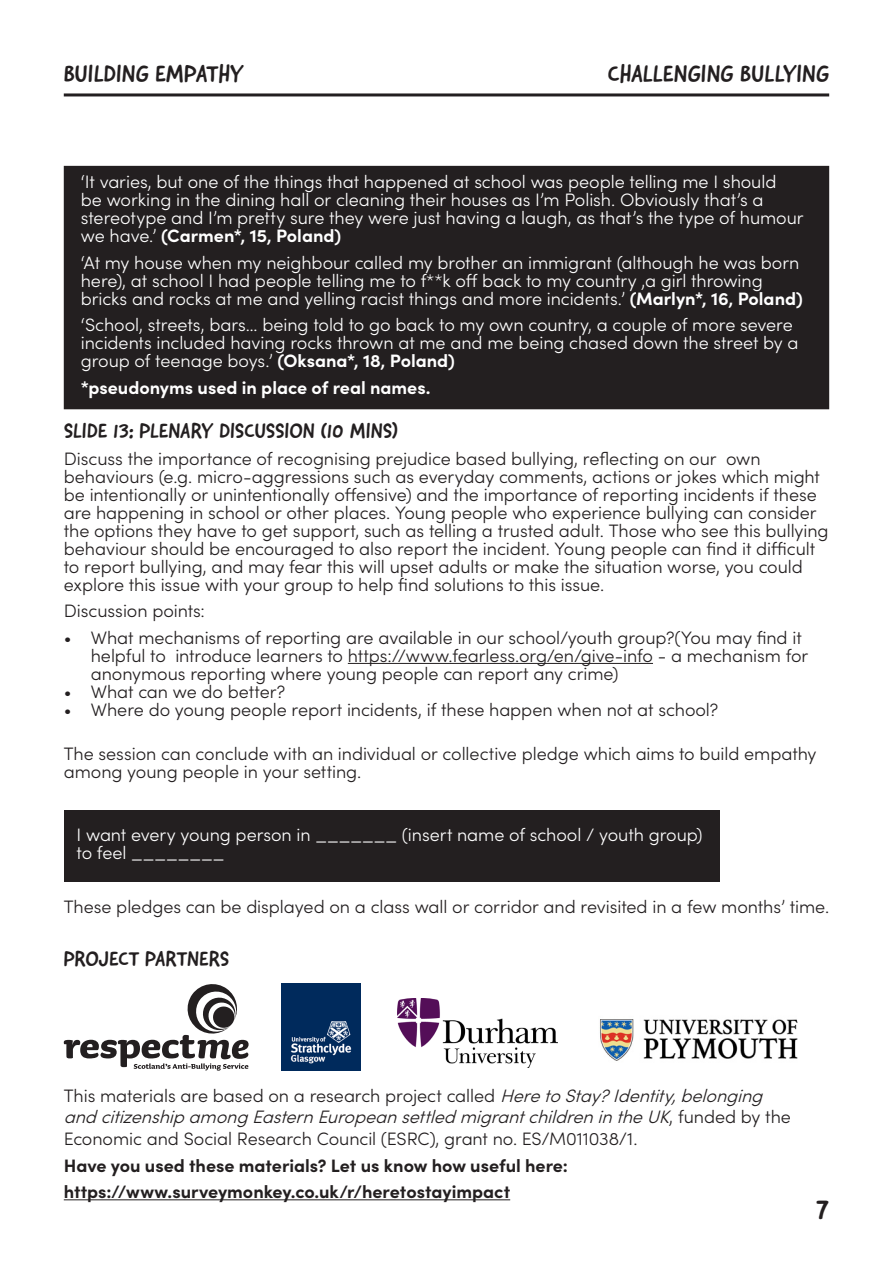
<style>
.page{position:relative;width:893px;height:1263px;background:#fff}
.page>*{position:absolute;margin:0;border:0;box-sizing:border-box;transform-origin:0 0}
.heading{font:27px "Good Dog New";color:#231f20}
.heading-2{font:24px "Good Dog New";letter-spacing:.005em;color:#231f20}
.body{font:21px "Good Dog New";letter-spacing:-.005em;color:#231f20}
.body-2{font:300 18px/18px "Sofia Pro";letter-spacing:-.005em;color:#231f20}
.body-3{font:300 18px/18px "Sofia Pro";letter-spacing:-.005em;color:#fff}
.body-4{font:700 18px "Sofia Pro";letter-spacing:-.005em;color:#231f20}
.body-5{font:700 18px "Sofia Pro";color:#fff}
.s1{font-weight:700}
.s2{font-style:italic}
</style>
<div class="page">
<div style="left:65px;top:167px;width:763px;height:242px;background:#231f20"></div>
<div style="left:64px;top:166px;width:765px;height:243px;border:2px solid #231f20"></div>
<div style="left:65px;top:810px;width:655px;height:72px;background:#231f20"></div>
<hr style="left:64px;top:93px;width:765px;height:3px;background:#231f20">
<hr style="left:348px;top:663px;width:305px;height:1px;background:#231f20">
<hr style="left:64px;top:1199px;width:446px;height:1px;background:#231f20">
<svg style="left:64px;top:984px;width:185px;height:87px"></svg>
<img style="left:397px;top:998px;width:160px;height:70px">
<img style="left:600px;top:1019px;width:198px;height:42px">
<img style="left:282px;top:983px;width:79px;height:88px">
<p class="heading-2" style="left:64px;top:58px;width:182px">BUILDING EMPATHY</p>
<p class="heading-2" style="left:608px;top:58px;width:223px">CHALLENGING BULLYING</p>
<p class="body-3" style="left:81px;top:172px;width:724px">‘It varies, but one of the things that happened at school was people telling me I should<br>be working in the dining hall or cleaning their houses as I’m Polish. Obviously that’s a stereotype and I’m pretty sure they were just having a laugh, as that’s the type of humour we have.’ <span class="s1">(Carmen*, 15, Poland)</span></p>
<p class="body-3" style="left:81px;top:252px;width:723px">‘At my house when my neighbour called my brother an immigrant (although he was born here), at school I had people telling me to f**k off back to my country ,a girl throwing bricks and rocks at me and yelling racist things and more incidents.’ <span class="s1">(Marlyn*, 16, Poland)</span></p>
<p class="body-3" style="left:81px;top:315px;width:719px">‘School, streets, bars… being told to go back to my own country, a couple of more severe incidents included having rocks thrown at me and me being chased down the street by a group of teenage boys.’ <span class="s1">(Oksana*, 18, Poland)</span></p>
<p class="body-5" style="left:81px;top:373px;width:351px">*pseudonyms used in place of real names.</p>
<p class="body" style="left:64px;top:417px;width:336px">SLIDE 13: PLENARY DISCUSSION (10 MINS)</p>
<p class="body-2" style="left:64px;top:448px;width:766px">Discuss the importance of recognising prejudice based bullying, reflecting on our own behaviours (e.g. micro-aggressions such as everyday comments, actions or jokes which might be intentionally or unintentionally offensive) and the importance of reporting incidents if these are happening in school or other places. Young people who experience bullying can consider the options they have to get support, such as telling a trusted adult. Those who see this bullying behaviour should be encouraged to also report the incident. Young people can find it difficult to report bullying, and may fear this will upset adults or make the situation worse, you could explore this issue with your group to help find solutions to this issue.</p>
<p class="body-2" style="left:64px;top:601px;width:143px">Discussion points:</p>
<p class="body-2" style="left:91px;top:627px;width:719px;text-indent:-27px">• What mechanisms of reporting are available in our school/youth group?(You may find it helpful to introduce learners to https://www.fearless.org/en/give-info - a mechanism for anonymous reporting where young people can report any crime)</p>
<p class="body-2" style="left:64px;top:681px;width:223px">• What can we do better?</p>
<p class="body-2" style="left:64px;top:699px;width:656px">• Where do young people report incidents, if these happen when not at school?</p>
<p class="body-2" style="left:64px;top:744px;width:754px">The session can conclude with an individual or collective pledge which aims to build empathy among young people in your setting.</p>
<p class="body-3" style="left:77px;top:824px;width:628px">I want every young person in _______ (insert name of school / youth group) to feel ________</p>
<p class="body-2" style="left:64px;top:896px;width:767px">These pledges can be displayed on a class wall or corridor and revisited in a few months’ time.</p>
<p class="body" style="left:64px;top:945px;width:167px">PROJECT PARTNERS</p>
<p class="body-2" style="left:64px;top:1084px;width:729px;line-height:21.6px">This materials are based on a research project called <span class="s2">HeretoStay?Identity,belonging andcitizenshipamongEasternEuropeansettledmigrantchildrenintheUK</span>, f u n d e d b y t h e<br>Economic and Social Research Council (ESRC), grant no. ES/M011038/1.</p>
<p class="body-4" style="left:64px;top:1151px;width:506px">Have you used these materials? Let us know how useful here:</p>
<p class="body-4" style="left:64px;top:1178px;width:448px">https://www.surveymonkey.co.uk/r/heretostayimpact</p>
<p class="heading" style="left:816px;top:1192px;width:14px">7</p>
</div>
